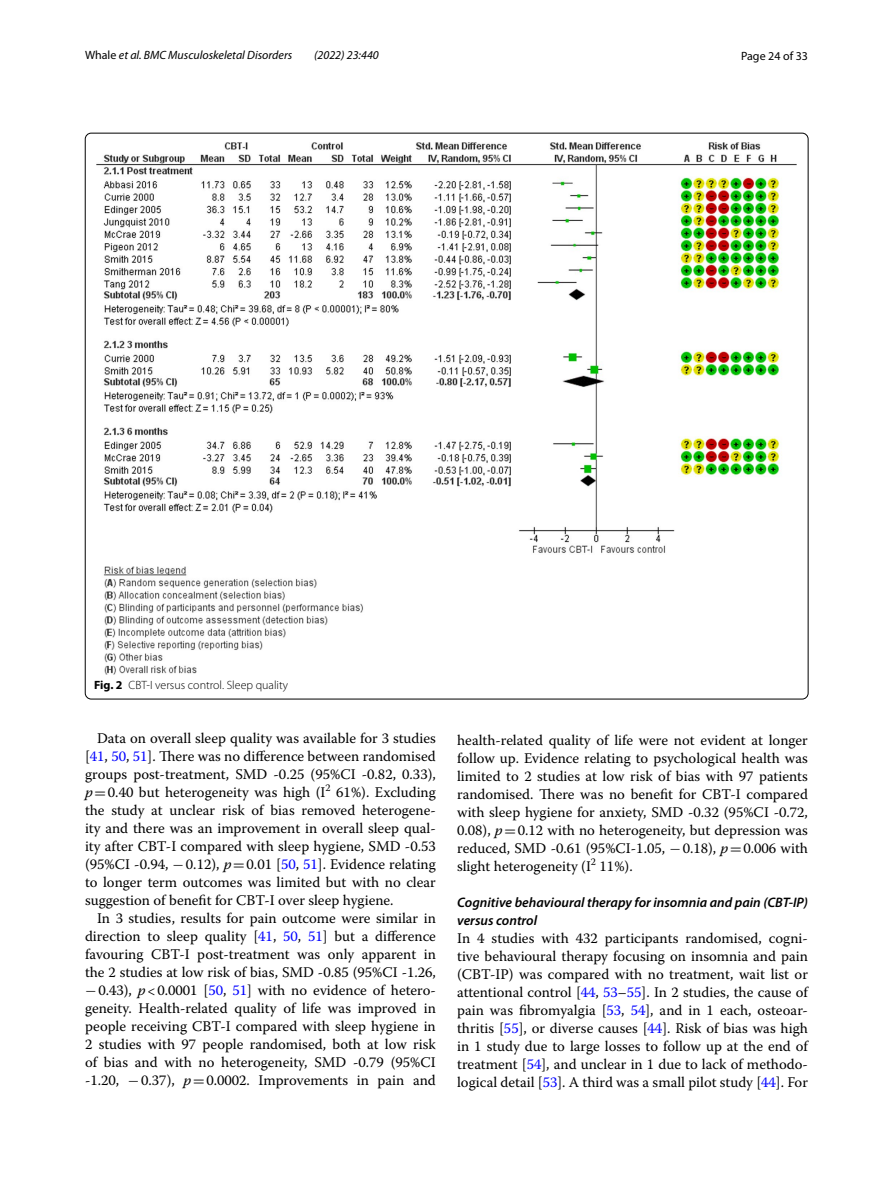
<style>
.page{position:relative;width:893px;height:1187px;background:#fff}
.page>*{position:absolute;margin:0;border:0;box-sizing:border-box;transform-origin:0 0}
.t1{font:14.7px/18px "Warnock Pro";color:#000;text-align:justify}
.t2{font:italic 600 13.8px/18px "Myriad Pro";color:#000}
.t3{font:italic 12px "Myriad Pro";color:#000}
.t4{font:300 12px "Myriad Pro";color:#000}
.t5{font:12px "Myriad Pro";color:#000}
.s1{font-style:normal}
.s2{font-weight:700}
.s3{color:#00f}
.s4{font-style:italic}
.s5{font-family:"MTSY"}
</style>
<div class="page">
<img style="left:96px;top:142px;width:701px;height:532px">
<p class="t3" style="left:85px;top:48px;width:209px"><span class="s1">Whale</span> et al. BMC Musculoskeletal Disorders</p>
<p class="t3" style="left:314px;top:48px;width:66px">(2022) 23:440</p>
<p class="t5" style="left:741px;top:48px;width:68px">Page 24 of 33</p>
<p class="t4" style="left:94px;top:678px;width:196px"><span class="s2">Fig. 2</span> CBT-I versus control. Sleep quality</p>
<p class="t1" style="left:85px;top:729px;width:352px;text-indent:12px">Data on overall sleep quality was available for 3 studies [<span class="s3">41</span>, <span class="s3">50</span>, <span class="s3">51</span>]. There was no difference between randomised groups post-treatment, SMD -0.25 (95%CI -0.82, 0.33), <span class="s4">p</span><span class="s5">=</span>0.40 but heterogeneity was high (I<sup>2</sup> 61%). Excluding the study at unclear risk of bias removed heterogene&shy;ity and there was an improvement in overall sleep qual&shy;ity after CBT-I compared with sleep hygiene, SMD -0.53 (95%CI -0.94, <span class="s5">−</span>0.12), <span class="s4">p</span><span class="s5">=</span>0.01 [<span class="s3">50</span>, <span class="s3">51</span>]. Evidence relating to longer term outcomes was limited but with no clear suggestion of benefit for CBT-I over sleep hygiene.</p>
<p class="t1" style="left:85px;top:909px;width:352px;text-indent:12px">In 3 studies, results for pain outcome were similar in direction to sleep quality [<span class="s3">41</span>, <span class="s3">50</span>, <span class="s3">51</span>] but a difference favouring CBT-I post-treatment was only apparent in the 2 studies at low risk of bias, SMD -0.85 (95%CI -1.26, <span class="s5">−</span>0.43), <span class="s4">p</span>&lt;0.0001 [<span class="s3">50</span>, <span class="s3">51</span>] with no evidence of hetero&shy;geneity. Health-related quality of life was improved in people receiving CBT-I compared with sleep hygiene in 2 studies with 97 people randomised, both at low risk of bias and with no heterogeneity, SMD -0.79 (95%CI -1.20, <span class="s5">−</span>0.37), <span class="s4">p</span><span class="s5">=</span>0.0002. Improvements in pain and</p>
<p class="t1" style="left:457px;top:731px;width:352px">health-related quality of life were not evident at longer follow up. Evidence relating to psychological health was limited to 2 studies at low risk of bias with 97 patients randomised. There was no benefit for CBT-I compared with sleep hygiene for anxiety, SMD -0.32 (95%CI -0.72, 0.08), <span class="s4">p</span><span class="s5">=</span>0.12 with no heterogeneity, but depression was reduced, SMD -0.61 (95%CI-1.05, <span class="s5">−</span>0.18), <span class="s4">p</span><span class="s5">=</span>0.006 with slight heterogeneity (I<sup>2</sup> 11%).</p>
<p class="t2" style="left:457px;top:893px;width:352px">Cognitive behavioural therapy for insomnia and pain (CBT‑IP) versus control</p>
<p class="t1" style="left:457px;top:929px;width:352px">In 4 studies with 432 participants randomised, cogni&shy;tive behavioural therapy focusing on insomnia and pain (CBT-IP) was compared with no treatment, wait list or attentional control [<span class="s3">44</span>, <span class="s3">53</span>–<span class="s3">55</span>]. In 2 studies, the cause of pain was fibromyalgia [<span class="s3">53</span>, <span class="s3">54</span>], and in 1 each, osteoar&shy;thritis [<span class="s3">55</span>], or diverse causes [<span class="s3">44</span>]. Risk of bias was high in 1 study due to large losses to follow up at the end of treatment [<span class="s3">54</span>], and unclear in 1 due to lack of methodo&shy;logical detail [<span class="s3">53</span>]. A third was a small pilot study [<span class="s3">44</span>]. For</p>
</div>
